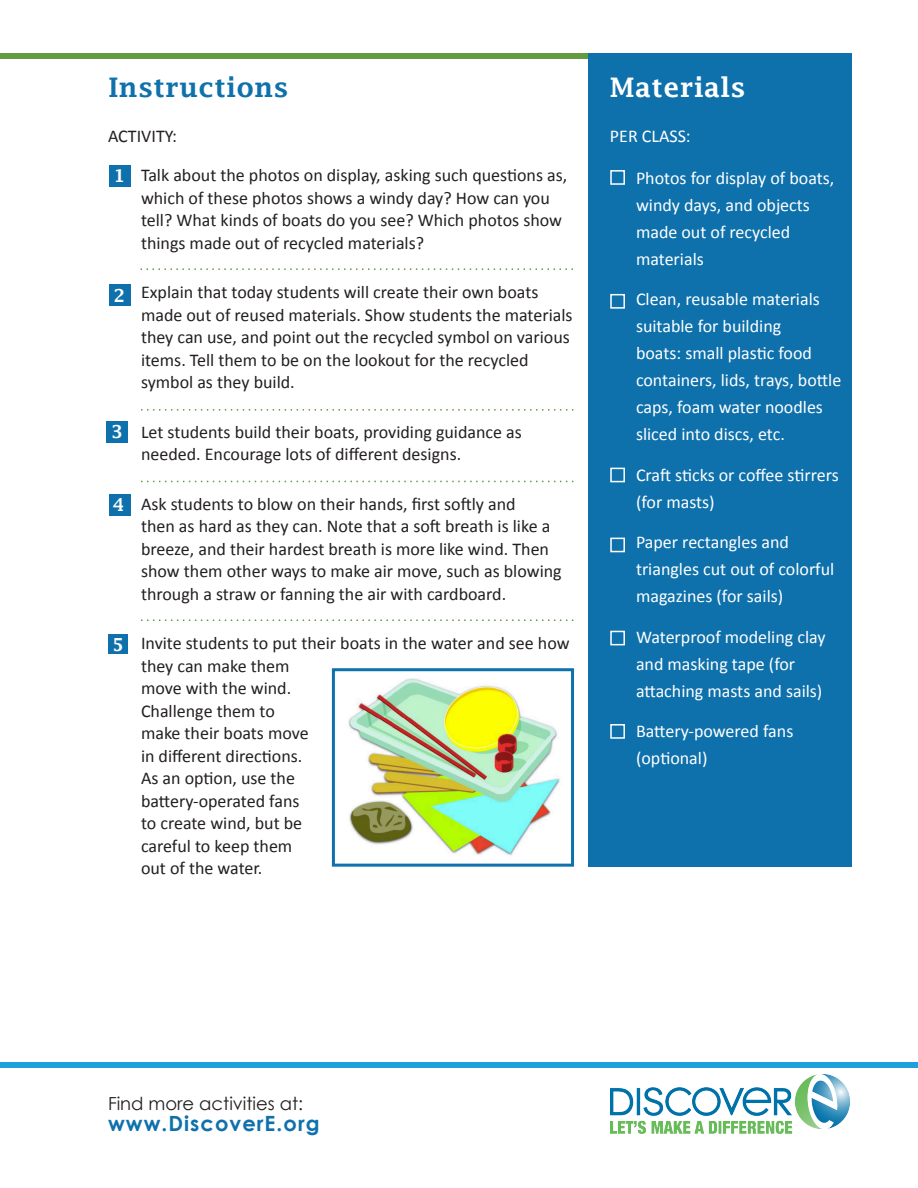
<style>
.page{position:relative;width:918px;height:1188px;background:#fff}
.page>*{position:absolute;margin:0;border:0;box-sizing:border-box;transform-origin:0 0}
.t1{font:600 27px "Lucida Fax";letter-spacing:.02em;color:#0f71ac}
.t2{font:600 27px "Lucida Fax";letter-spacing:.02em;color:#fff}
.t3{font:700 21px "Century Gothic";letter-spacing:.05em;color:#0f71ac}
.t4{font:18px/22.5px "Calibri";color:#231f20}
.t5{font:18px/27px "Calibri";color:#fff}
.t6{font:18px "Century Gothic";color:#231f20}
.t7{font:600 18px "Lucida Fax";color:#fff}
</style>
<div class="page">
<div style="left:0;top:1062px;width:918px;height:6px;background:#1ea0da"></div>
<svg style="left:141px;top:268px;width:432px;height:2px"></svg>
<svg style="left:141px;top:409px;width:432px;height:2px"></svg>
<svg style="left:141px;top:481px;width:432px;height:1px"></svg>
<svg style="left:141px;top:620px;width:432px;height:1px"></svg>
<div style="left:0;top:54px;width:592px;height:5px;background:#649b41"></div>
<div style="left:589px;top:54px;width:263px;height:813px;background:#0f71ac"></div>
<img style="left:610px;top:1074px;width:239px;height:60px">
<div style="left:610px;top:170px;width:15px;height:15px;border:2px solid #fff"></div>
<div style="left:610px;top:631px;width:15px;height:14px;border:2px solid #fff"></div>
<div style="left:610px;top:538px;width:15px;height:14px;border:2px solid #fff"></div>
<div style="left:610px;top:468px;width:15px;height:14px;border:2px solid #fff"></div>
<div style="left:610px;top:294px;width:15px;height:15px;border:2px solid #fff"></div>
<div style="left:610px;top:724px;width:15px;height:15px;border:2px solid #fff"></div>
<div style="left:109px;top:494px;width:21px;height:21px;background:#0f71ac"></div>
<div style="left:108px;top:635px;width:20px;height:19px;background:#0f71ac"></div>
<div style="left:109px;top:166px;width:21px;height:21px;background:#0f71ac"></div>
<div style="left:109px;top:285px;width:21px;height:21px;background:#0f71ac"></div>
<div style="left:107px;top:421px;width:21px;height:22px;background:#0f71ac"></div>
<img style="left:348px;top:678px;width:212px;height:178px">
<div style="left:332px;top:668px;width:242px;height:199px;border:3px solid #0f71ac"></div>
<p class="t1" style="left:108px;top:71px;width:182px">Instructions</p>
<p class="t4" style="left:108px;top:124px;width:71px">ACTIVITY:</p>
<p class="t7" style="left:114px;top:166px;width:13px">1</p>
<p class="t7" style="left:113px;top:285px;width:13px">2</p>
<p class="t7" style="left:111px;top:421px;width:13px">3</p>
<p class="t7" style="left:112px;top:494px;width:13px">4</p>
<p class="t7" style="left:112px;top:634px;width:13px">5</p>
<p class="t4" style="left:141px;top:163px;width:428px">Talk about the photos on display, asking such questions as, which of these photos shows a windy day? How can you tell? What kinds of boats do you see? Which photos show things made out of recycled materials?</p>
<p class="t4" style="left:141px;top:280px;width:433px">Explain that today students will create their own boats made out of reused materials. Show students the materials they can use, and point out the recycled symbol on various items. Tell them to be on the lookout for the recycled symbol as they build.</p>
<p class="t4" style="left:141px;top:420px;width:382px">Let students build their boats, providing guidance as needed. Encourage lots of different designs.</p>
<p class="t4" style="left:141px;top:492px;width:422px">Ask students to blow on their hands, first softly and<br>then as hard as they can. Note that a soft breath is like a breeze, and their hardest breath is more like wind. Then show them other ways to make air move, such as blowing through a straw or fanning the air with cardboard.</p>
<p class="t4" style="left:141px;top:631px;width:430px">Invite students to put their boats in the water and see how they can make them<br>move with the wind.<br>Challenge them to<br>make their boats move<br>in different directions.<br>As an option, use the<br>battery-operated fans<br>to create wind, but be<br>careful to keep them<br>out of the water.</p>
<p class="t2" style="left:610px;top:71px;width:137px">Materials</p>
<p class="t5" style="left:610px;top:122px;width:82px">PER CLASS:</p>
<p class="t5" style="left:636px;top:163px;width:200px">Photos for display of boats, windy days, and objects made out of recycled materials</p>
<p class="t5" style="left:636px;top:285px;width:207px">Clean, reusable materials suitable for building<br>boats: small plastic food containers, lids, trays, bottle caps, foam water noodles sliced into discs, etc.</p>
<p class="t5" style="left:636px;top:460px;width:204px">Craft sticks or coffee stirrers (for masts)</p>
<p class="t5" style="left:636px;top:528px;width:200px">Paper rectangles and triangles cut out of colorful magazines (for sails)</p>
<p class="t5" style="left:636px;top:622px;width:191px">Waterproof modeling clay and masking tape (for attaching masts and sails)</p>
<p class="t5" style="left:636px;top:717px;width:159px">Battery-powered fans (optional)</p>
<p class="t6" style="left:108px;top:1092px;width:197px">Find more activities at:</p>
<p class="t3" style="left:108px;top:1110px;width:213px">www.DiscoverE.org</p>
</div>
